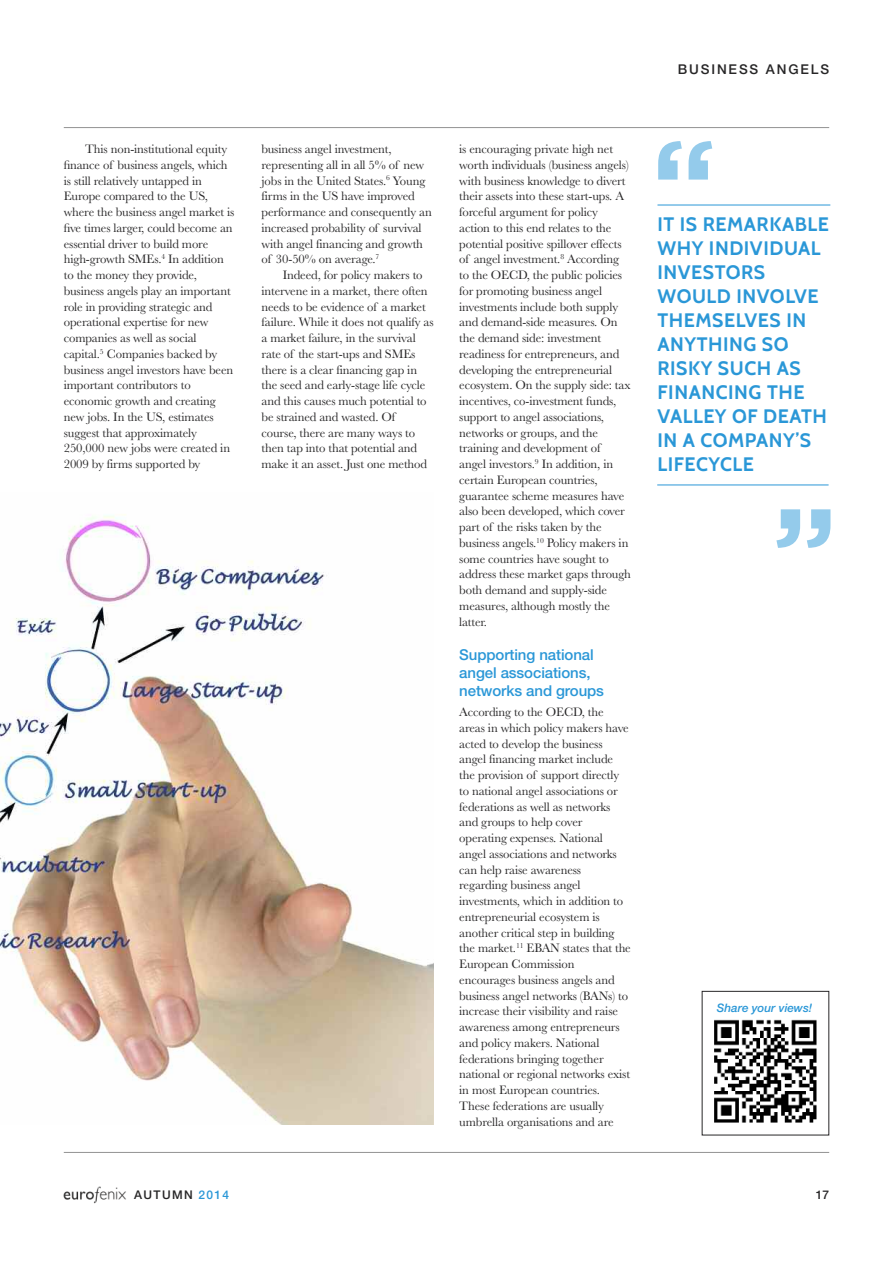
<style>
.page{position:relative;width:893px;height:1263px;background:#fff}
.page>*{position:absolute;margin:0;border:0;box-sizing:border-box;transform-origin:0 0}
.t1{font:700 119.55px "Gotham";color:#94cbeb}
.t2{font:700 19.5px/24px "Cabin";letter-spacing:.03em;color:#2a97d7}
.t3{font:500 15px/18px "Helvetica Neue";letter-spacing:-.005em;color:#2a97d7}
.t4{font:500 13.5px "Helvetica Neue";letter-spacing:.14em;color:#272627}
.t5{font:12.75px/15.8px "Baskerville";letter-spacing:-.01em;color:#272627}
.t6{font:500 12px "Helvetica Neue";letter-spacing:.11em;color:#272627}
.t7{font:italic 500 11.7px "Helvetica Neue";color:#2a97d7}
.s1{color:#2a97d7}
</style>
<div class="page">
<hr style="left:64px;top:1152px;width:765px;height:1px;background:#939393">
<hr style="left:64px;top:127px;width:765px;height:1px;background:#939393">
<img style="left:63px;top:1186px;width:63px;height:18px">
<img style="left:714px;top:1019px;width:103px;height:104px">
<hr style="left:657px;top:205px;width:173px;height:1px;background:#2a97d7">
<hr style="left:657px;top:485px;width:172px;height:1px;background:#2a97d7">
<img style="left:0;top:514px;width:434px;height:611px">
<p class="t4" style="left:678px;top:64px;width:153px">BUSINESS ANGELS</p>
<p class="t5" style="left:64px;top:141px;width:172px;text-indent:21px">This non-institutional equity finance of business angels, which is still relatively untapped in<br>Europe compared to the US, where the business angel market is five times larger, could become an essential driver to build more high-growth SMEs.<sup>4</sup> In addition to the money they provide, business angels play an important role in providing strategic and operational expertise for new companies as well as social capital.<sup>5</sup> Companies backed by business angel investors have been important contributors to economic growth and creating new jobs. In the US, estimates suggest that approximately<br>250,000 new jobs were created in<br>2009 by firms supported by</p>
<p class="t5" style="left:261px;top:141px;width:132px">business angel investment,</p>
<p class="t5" style="left:261px;top:157px;width:164px">representing all in all 5% of new</p>
<p class="t5" style="left:261px;top:172px;width:165px">jobs in the United States.<sup>6</sup> Young</p>
<p class="t5" style="left:261px;top:188px;width:155px">firms in the US have improved</p>
<p class="t5" style="left:261px;top:204px;width:172px">performance and consequently an</p>
<p class="t5" style="left:261px;top:220px;width:162px">increased probability of survival</p>
<p class="t5" style="left:261px;top:235px;width:163px">with angel financing and growth</p>
<p class="t5" style="left:261px;top:251px;width:119px">of 30-50% on average.<sup>7</sup></p>
<p class="t5" style="left:283px;top:267px;width:141px">Indeed, for policy makers to</p>
<p class="t5" style="left:261px;top:283px;width:168px">intervene in a market, there often</p>
<p class="t5" style="left:261px;top:298px;width:166px">needs to be evidence of a market</p>
<p class="t5" style="left:261px;top:314px;width:174px">failure. While it does not qualify as</p>
<p class="t5" style="left:261px;top:330px;width:156px">a market failure, in the survival</p>
<p class="t5" style="left:261px;top:346px;width:155px">rate of the start-ups and SMEs</p>
<p class="t5" style="left:261px;top:361px;width:157px">there is a clear financing gap in</p>
<p class="t5" style="left:261px;top:377px;width:165px">the seed and early-stage life cycle</p>
<p class="t5" style="left:261px;top:393px;width:167px">and this causes much potential to</p>
<p class="t5" style="left:261px;top:409px;width:135px">be strained and wasted. Of</p>
<p class="t5" style="left:261px;top:424px;width:155px">course, there are many ways to</p>
<p class="t5" style="left:261px;top:440px;width:157px">then tap into that potential and</p>
<p class="t5" style="left:261px;top:456px;width:167px">make it an asset. Just one method</p>
<p class="t5" style="left:459px;top:141px;width:173px">is encouraging private high net worth individuals (business angels) with business knowledge to divert their assets into these start-ups. A forceful argument for policy action to this end relates to the potential positive spillover effects of angel investment.<sup>8</sup> According to the OECD, the public policies for promoting business angel investments include both supply and demand-side measures. On the demand side: investment readiness for entrepreneurs, and developing the entrepreneurial ecosystem. On the supply side: tax incentives, co-investment funds, support to angel associations, networks or groups, and the training and development of<br>angel investors.<sup>9</sup> In addition, in certain European countries, guarantee scheme measures have also been developed, which cover part of the risks taken by the business angels.<sup>10</sup> Policy makers in some countries have sought to address these market gaps through both demand and supply-side measures, although mostly the latter.</p>
<p class="t3" style="left:459px;top:647px;width:146px">Supporting national angel associations, networks and groups</p>
<p class="t5" style="left:459px;top:704px;width:173px">According to the OECD, the areas in which policy makers have acted to develop the business angel financing market include the provision of support directly to national angel associations or federations as well as networks and groups to help cover operating expenses. National angel associations and networks can help raise awareness regarding business angel investments, which in addition to entrepreneurial ecosystem is another critical step in building the market.<sup>11</sup> EBAN states that the<br>European Commission encourages business angels and business angel networks (BANs) to increase their visibility and raise awareness among entrepreneurs and policy makers. National federations bringing together national or regional networks exist in most European countries.<br>These federations are usually umbrella organisations and are</p>
<p class="t1" style="left:651px;top:114px;width:66px">“</p>
<p class="t2" style="left:657px;top:212px;width:173px">IT IS REMARKABLE<br>WHY INDIVIDUAL<br>INVESTORS<br>WOULD INVOLVE<br>THEMSELVES IN<br>ANYTHING SO<br>RISKY SUCH AS<br>FINANCING THE<br>VALLEY OF DEATH<br>IN A COMPANY’S<br>LIFECYCLE</p>
<p class="t1" style="left:773px;top:482px;width:66px">”</p>
<p class="t7" style="left:717px;top:1003px;width:97px">Share your views!</p>
<p class="t6" style="left:134px;top:1191px;width:97px">AUTUMN <span class="s1">2014</span></p>
<p class="t6" style="left:816px;top:1191px;width:15px">17</p>
</div>
